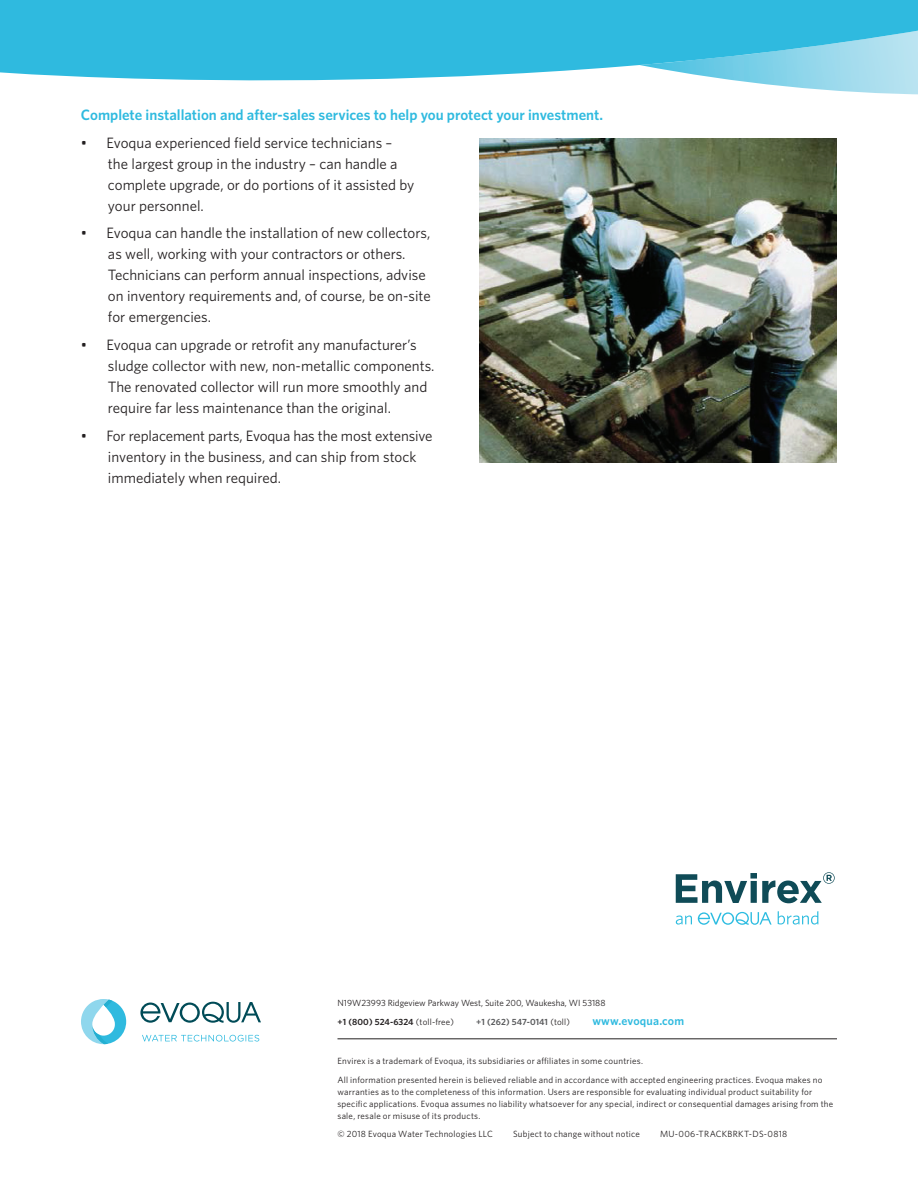
<style>
.page{position:relative;width:918px;height:1188px;background:#fff}
.page>*{position:absolute;margin:0;border:0;box-sizing:border-box;transform-origin:0 0}
.t1{font:15px/21px "Whitney";color:#231f20}
.t2{font:600 15px "Whitney";color:#2fbadf}
.t3{font:600 12px "Whitney";letter-spacing:.015em;color:#2fbadf}
.t4{font:9px/12px "Whitney";letter-spacing:.02em;color:#231f20}
.t5{font:9px/18.8px "Whitney";color:#231f20}
.t6{font:600 9px "Whitney";letter-spacing:.005em;color:#57585a}
.s1{font-weight:600}
.s2{font-weight:400;color:#231f20}
</style>
<div class="page">
<hr style="left:337px;top:1038px;width:500px;height:1px;background:#231f20">
<svg style="left:140px;top:1002px;width:121px;height:21px"></svg>
<svg style="left:142px;top:1035px;width:117px;height:7px"></svg>
<svg style="left:81px;top:999px;width:45px;height:45px"></svg>
<svg style="left:0;top:0;width:918px;height:95px;fill:#2fbadf"></svg>
<svg style="left:676px;top:872px;width:159px;height:31px"></svg>
<svg style="left:698px;top:912px;width:74px;height:13px"></svg>
<svg style="left:676px;top:916px;width:16px;height:9px"></svg>
<svg style="left:778px;top:911px;width:40px;height:14px"></svg>
<img style="left:479px;top:139px;width:358px;height:324px">
<p class="t2" style="left:81px;top:105px;width:524px">Complete installation and after-sales services to help you protect your investment.</p>
<p class="t1" style="left:108px;top:132px;width:308px;text-indent:-27px">• Evoqua experienced field service technicians – the largest group in the industry – can handle a complete upgrade, or do portions of it assisted by your personnel.</p>
<p class="t1" style="left:108px;top:222px;width:324px;text-indent:-27px">• Evoqua can handle the installation of new collectors, as well, working with your contractors or others.<br>Technicians can perform annual inspections, advise on inventory requirements and, of course, be on-site for emergencies.</p>
<p class="t1" style="left:108px;top:334px;width:328px;text-indent:-27px">• Evoqua can upgrade or retrofit any manufacturer’s sludge collector with new, non-metallic components.<br>The renovated collector will run more smoothly and require far less maintenance than the original.</p>
<p class="t1" style="left:108px;top:425px;width:326px;text-indent:-27px">• For replacement parts, Evoqua has the most extensive inventory in the business, and can ship from stock immediately when required.</p>
<p class="t5" style="left:337px;top:993px;width:270px">N19W23993 Ridgeview Parkway West, Suite 200, Waukesha, WI 53188 <span class="s1">+1 (800) 524-6324</span> (toll-free)</p>
<p class="t6" style="left:476px;top:1016px;width:95px">+1 (262) 547-0141 <span class="s2">(toll)</span></p>
<p class="t3" style="left:592px;top:1013px;width:93px">www.evoqua.com</p>
<p class="t4" style="left:337px;top:1051px;width:486px;line-height:18.8px">Envirex is a trademark of Evoqua, its subsidiaries or affiliates in some countries.<br>All information presented herein is believed reliable and in accordance with accepted engineering practices. Evoqua makes no</p>
<p class="t4" style="left:337px;top:1085px;width:497px">warranties as to the completeness of this information. Users are responsible for evaluating individual product suitability for specific applications. Evoqua assumes no liability whatsoever for any special, indirect or consequential damages arising from the sale, resale or misuse of its products.</p>
<p class="t4" style="left:337px;top:1128px;width:157px">© 2018 Evoqua Water Technologies LLC</p>
<p class="t4" style="left:513px;top:1128px;width:128px">Subject to change without notice</p>
<p class="t4" style="left:660px;top:1128px;width:129px">MU-006-TRACKBRKT-DS-0818</p>
</div>
